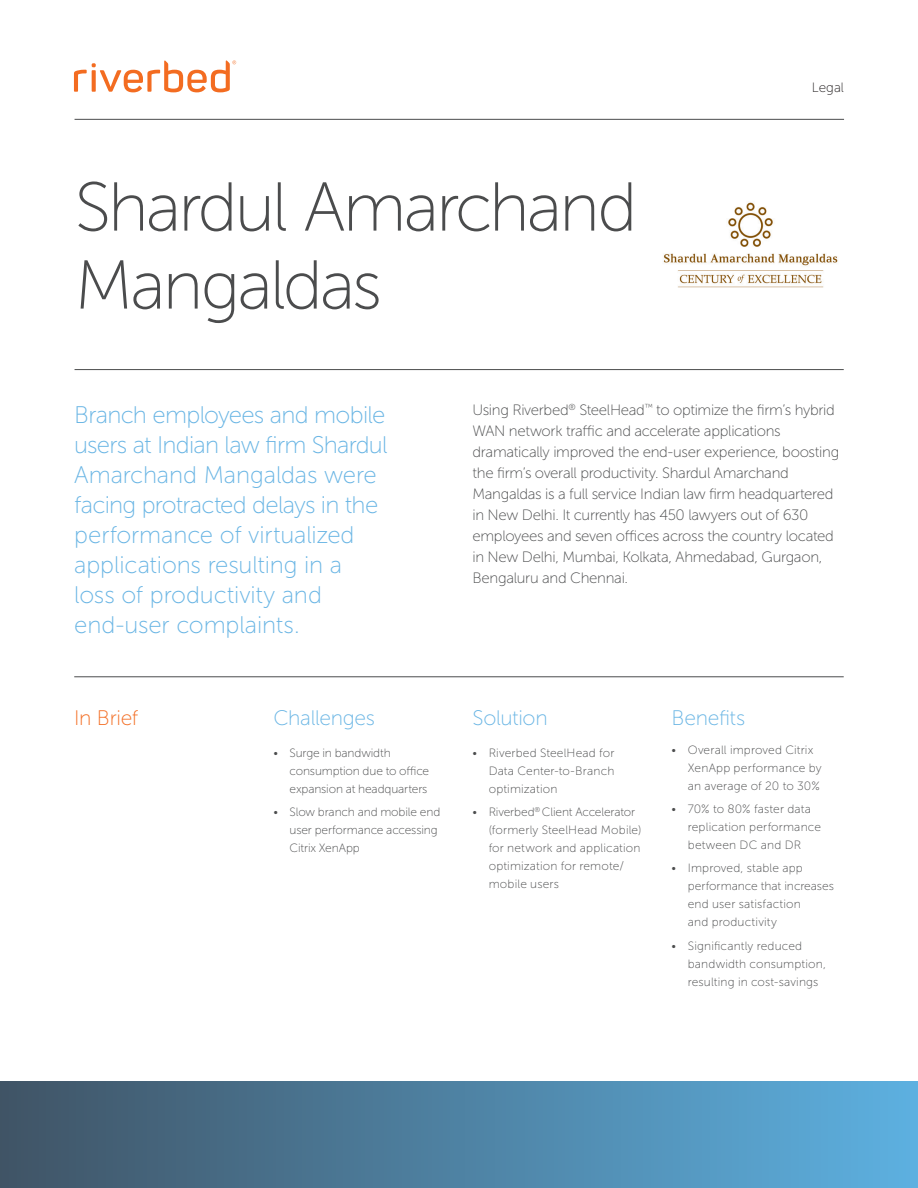
<style>
.page{position:relative;width:918px;height:1188px;background:#fff}
.page>*{position:absolute;margin:0;border:0;box-sizing:border-box;transform-origin:0 0}
.t1{font:69px/78px "Museo Sans 100";letter-spacing:-.04em;color:#4b4c4d}
.t2{font:24px/30px "Museo Sans 100";letter-spacing:-.015em;color:#69b5e4}
.t3{font:21px "Museo Sans 100";letter-spacing:-.015em;color:#69b5e4}
.t4{font:21px "Museo Sans 100";letter-spacing:-.015em;color:#f36c21}
.t5{font:15px/21px "Museo Sans 100";letter-spacing:-.02em;color:#4b4c4d}
.t6{font:13.5px "Museo Sans 100";color:#231f20}
.t7{font:12px/18px "Museo Sans 100";letter-spacing:.01em;color:#4b4c4d}
.t8{font:12px/18px "Museo Sans 100";letter-spacing:-.01em;color:#4b4c4d}
</style>
<div class="page">
<hr style="left:75px;top:119px;width:769px;height:1px;background:#4b4c4d">
<svg style="left:74px;top:60px;width:162px;height:32px"></svg>
<div style="left:0;top:1081px;width:918px;height:107px;background:linear-gradient(to right,#405465,#5db0e0)"></div>
<hr style="left:75px;top:369px;width:769px;height:1px;background:#4b4c4d">
<hr style="left:74px;top:677px;width:770px;height:1px;background:#4b4c4d">
<img style="left:663px;top:202px;width:175px;height:86px">
<h1 class="t1" style="left:75px;top:169px;width:564px">Shardul Amarchand<br>Mangaldas</h1>
<p class="t6" style="left:812px;top:80px;width:34px">Legal</p>
<h2 class="t2" style="left:74px;top:400px;width:315px">Branch employees and mobile users at Indian law firm Shardul<br>Amarchand Mangaldas were facing protracted delays in the performance of virtualized applications resulting in a loss of productivity and end-user complaints.</h2>
<p class="t5" style="left:472px;top:399px;width:368px">Using Riverbed<sup>®</sup> SteelHead<sup>™</sup> to optimize the firm’s hybrid WAN network traffic and accelerate applications dramatically improved the end-user experience, boosting the firm’s overall productivity. Shardul Amarchand Mangaldas is a full service Indian law firm headquartered in New Delhi. It currently has 450 lawyers out of 630 employees and seven offices across the country located in New Delhi, Mumbai, Kolkata, Ahmedabad, Gurgaon, Bengaluru and Chennai.</p>
<h3 class="t4" style="left:74px;top:707px;width:66px">In Brief</h3>
<h3 class="t3" style="left:273px;top:707px;width:103px">Challenges</h3>
<p class="t8" style="left:290px;top:744px;width:141px;text-indent:-16px">• Surge in bandwidth consumption due to office expansion at headquarters</p>
<p class="t8" style="left:290px;top:803px;width:152px;text-indent:-16px">• Slow branch and mobile end user performance accessing<br>Citrix XenApp</p>
<h3 class="t3" style="left:472px;top:707px;width:77px">Solution</h3>
<p class="t7" style="left:489px;top:744px;width:127px;text-align:justify;text-indent:-16px">• Riverbed SteelHead for Data Center-to-Branch optimization</p>
<p class="t7" style="left:489px;top:803px;width:154px;text-indent:-16px">• Riverbed<sup>®</sup> Client Accelerator (formerly SteelHead Mobile) for network and application optimization for remote/ mobile users</p>
<h3 class="t3" style="left:672px;top:707px;width:75px">Benefits</h3>
<p class="t7" style="left:688px;top:741px;width:135px;text-indent:-16px">• Overall improved Citrix<br>XenApp performance by an average of 20 to 30%</p>
<p class="t7" style="left:688px;top:800px;width:135px;text-indent:-16px">• 70% to 80% faster data replication performance between DC and DR</p>
<p class="t7" style="left:688px;top:859px;width:148px;text-indent:-16px">• Improved, stable app performance that increases end user satisfaction<br>and productivity</p>
<p class="t7" style="left:688px;top:937px;width:140px;text-indent:-16px">• Significantly reduced bandwidth consumption, resulting in cost-savings</p>
</div>
